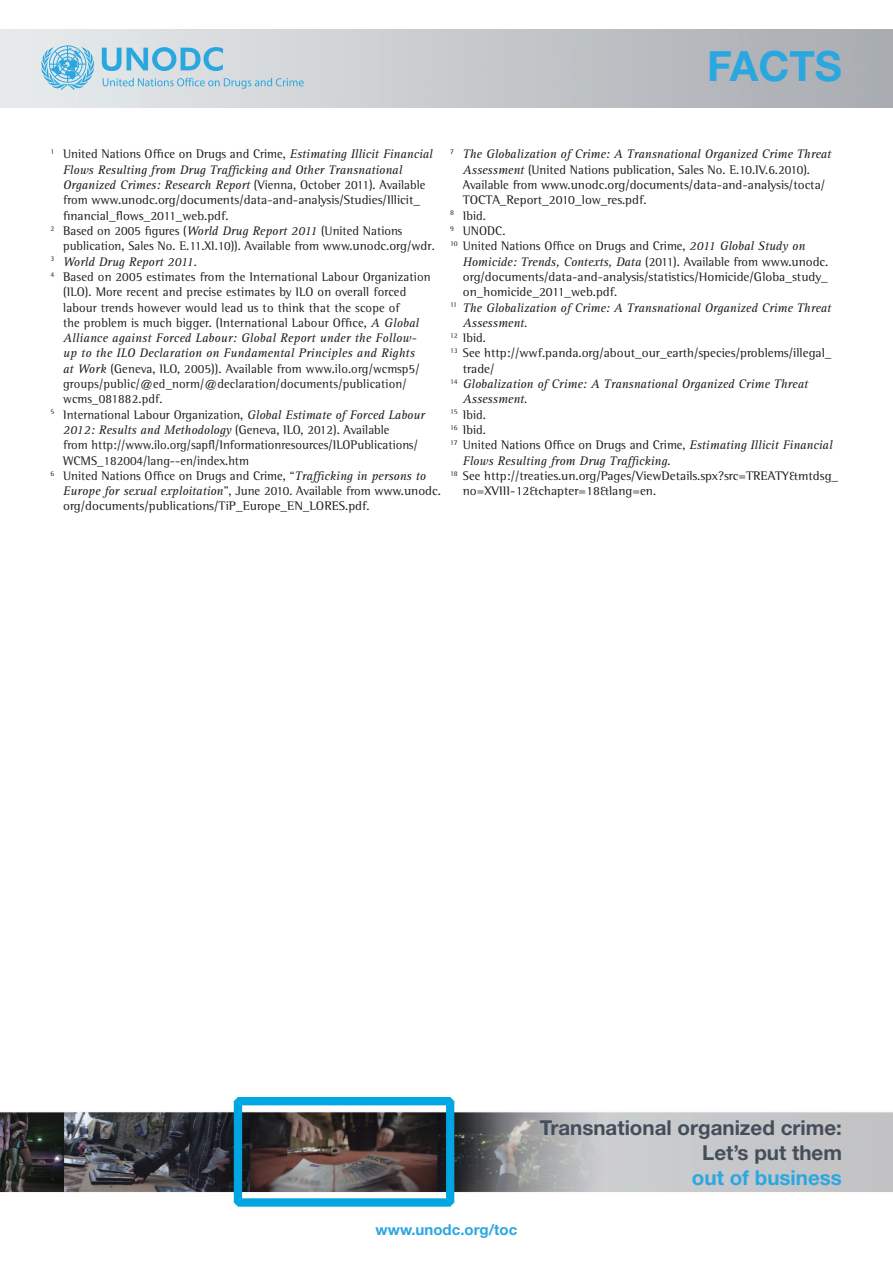
<style>
.page{position:relative;width:893px;height:1263px;background:#fff}
.page>*{position:absolute;margin:0;border:0;box-sizing:border-box;transform-origin:0 0}
.t1{font:700 41.7px "Helvetica Neue";color:#2ba7e0}
.t2{font:700 20.55px/24.6px "Helvetica Neue";color:#444e5a;text-align:right}
.t3{font:700 20.55px "Helvetica Neue";color:#2ba7e0}
.t4{font:700 15px "Helvetica Neue";color:#2ba7e0}
.t5{font:12.75px/15.3px "Rotis Semi Serif";color:#1b1c20}
.t6{font:italic 12.75px/15.3px "Rotis Serif";color:#1b1c20}
.t7{font:12.75px "Rotis Semi Serif";color:#1b1c20;scale:1.04 1}
.s1{font-family:"Rotis Serif";font-style:italic}
.s2{font-family:"Rotis Semi Serif";font-style:normal}
</style>
<div class="page">
<img style="left:0;top:1097px;width:893px;height:111px">
<svg style="left:102px;top:47px;width:121px;height:24px;background:#8cc6e1"></svg>
<svg style="left:41px;top:45px;width:53px;height:45px;background:#96cce4"></svg>
<svg style="left:103px;top:78px;width:201px;height:11px;background:#b5d2df"></svg>
<h1 class="t1" style="left:707px;top:40px;width:136px">FACTS</h1>
<p class="t5" style="left:50px;top:147px;width:384px"><sup>1</sup> United Nations Office on Drugs and Crime, <span class="s1">Estimating Illicit Financial</span></p>
<p class="t6" style="left:63px;top:162px;width:364px">Flows Resulting from Drug Trafficking and Other Transnational<br>Organized Crimes: Research Report <span class="s2">(Vienna, October 2011). Available</span></p>
<p class="t5" style="left:63px;top:192px;width:359px">from www.unodc.org/documents/data-and-analysis/Studies/Illicit_</p>
<p class="t7" style="left:63px;top:208px;width:161px">financial_flows_2011_web.pdf.</p>
<p class="t5" style="left:50px;top:223px;width:353px"><sup>2</sup> Based on 2005 figures (<span class="s1">World Drug Report 2011</span> (United Nations</p>
<p class="t5" style="left:63px;top:238px;width:373px">publication, Sales No. E.11.XI.10)). Available from www.unodc.org/wdr.</p>
<p class="t6" style="left:50px;top:254px;width:148px"><sup>3</sup> World Drug Report 2011<span class="s2">.</span></p>
<p class="t5" style="left:63px;top:269px;width:369px;text-indent:-13px"><sup>4</sup> Based on 2005 estimates from the International Labour Organization (ILO). More recent and precise estimates by ILO on overall forced labour trends however would lead us to think that the scope of<br>the problem is much bigger. (International Labour Office, <span class="s1">A Global</span></p>
<p class="t6" style="left:63px;top:331px;width:355px">Alliance against Forced Labour: Global Report under the Follow&shy;up to the ILO Declaration on Fundamental Principles and Rights</p>
<p class="t5" style="left:63px;top:361px;width:358px"><span class="s1">at Work</span> (Geneva, ILO, 2005)). Available from www.ilo.org/wcmsp5/</p>
<p class="t5" style="left:63px;top:376px;width:345px">groups/public/@ed_norm/@declaration/documents/publication/</p>
<p class="t5" style="left:63px;top:391px;width:101px">wcms_081882.pdf.</p>
<p class="t5" style="left:50px;top:407px;width:376px"><sup>5</sup> International Labour Organization, <span class="s1">Global Estimate of Forced Labour</span></p>
<p class="t5" style="left:63px;top:422px;width:328px"><span class="s1">2012: Results and Methodology</span> (Geneva, ILO, 2012). Available</p>
<p class="t5" style="left:63px;top:437px;width:356px">from http://www.ilo.org/sapfl/Informationresources/ILOPublications/</p>
<p class="t5" style="left:63px;top:453px;width:187px">WCMS_182004/lang--en/index.htm</p>
<p class="t5" style="left:50px;top:468px;width:377px"><sup>6</sup> United Nations Office on Drugs and Crime, “<span class="s1">Trafficking in persons to</span></p>
<p class="t5" style="left:63px;top:483px;width:379px"><span class="s1">Europe for sexual exploitation</span>”, June 2010. Available from www.unodc.</p>
<p class="t7" style="left:63px;top:499px;width:296px">org/documents/publications/TiP_Europe_EN_LORES.pdf.</p>
<p class="t6" style="left:450px;top:147px;width:383px"><sup>7</sup> The Globalization of Crime: A Transnational Organized Crime Threat</p>
<p class="t5" style="left:463px;top:162px;width:349px"><span class="s1">Assessment</span> (United Nations publication, Sales No. E.10.IV.6.2010).</p>
<p class="t5" style="left:463px;top:177px;width:364px">Available from www.unodc.org/documents/data-and-analysis/tocta/</p>
<p class="t7" style="left:463px;top:193px;width:178px">TOCTA_Report_2010_low_res.pdf.</p>
<p class="t5" style="left:450px;top:208px;width:37px"><sup>8</sup> Ibid.</p>
<p class="t5" style="left:450px;top:223px;width:57px"><sup>9</sup> UNODC.</p>
<p class="t5" style="left:450px;top:238px;width:357px"><sup>10</sup> United Nations Office on Drugs and Crime, <span class="s1">2011 Global Study on</span></p>
<p class="t5" style="left:463px;top:254px;width:367px"><span class="s1">Homicide: Trends, Contexts, Data</span> (2011). Available from www.unodc.</p>
<p class="t7" style="left:463px;top:269px;width:352px">org/documents/data-and-analysis/statistics/Homicide/Globa_study_</p>
<p class="t7" style="left:463px;top:284px;width:150px">on_homicide_2011_web.pdf.</p>
<p class="t6" style="left:463px;top:300px;width:370px;text-indent:-13px"><sup>11</sup> The Globalization of Crime: A Transnational Organized Crime Threat<br>Assessment<span class="s2">.</span></p>
<p class="t5" style="left:450px;top:330px;width:37px"><sup>12</sup> Ibid.</p>
<p class="t5" style="left:450px;top:345px;width:383px"><sup>13</sup> See http://wwf.panda.org/about_our_earth/species/problems/illegal_</p>
<p class="t7" style="left:463px;top:361px;width:32px">trade/</p>
<p class="t6" style="left:463px;top:377px;width:347px;text-indent:-13px"><sup>14</sup> Globalization of Crime: A Transnational Organized Crime Threat<br>Assessment<span class="s2">.</span></p>
<p class="t5" style="left:450px;top:407px;width:384px"><sup>15</sup> Ibid.<br><sup>16</sup> Ibid.<br><sup>17</sup> United Nations Office on Drugs and Crime, <span class="s1">Estimating Illicit Financial</span></p>
<p class="t6" style="left:463px;top:453px;width:209px">Flows Resulting from Drug Trafficking<span class="s2">.</span></p>
<p class="t5" style="left:463px;top:468px;width:377px;text-indent:-13px"><sup>18</sup> See http://treaties.un.org/Pages/ViewDetails.spx?src=TREATY&amp;mtdsg_ no=XVIII-12&amp;chapter=18&amp;lang=en.</p>
<h2 class="t2" style="left:540px;top:1115px;width:304px">Transnational organized crime:<br>Let’s put them</h2>
<h2 class="t3" style="left:692px;top:1164px;width:151px">out of business</h2>
<p class="t4" style="left:376px;top:1220px;width:143px">www.unodc.org/toc</p>
</div>
